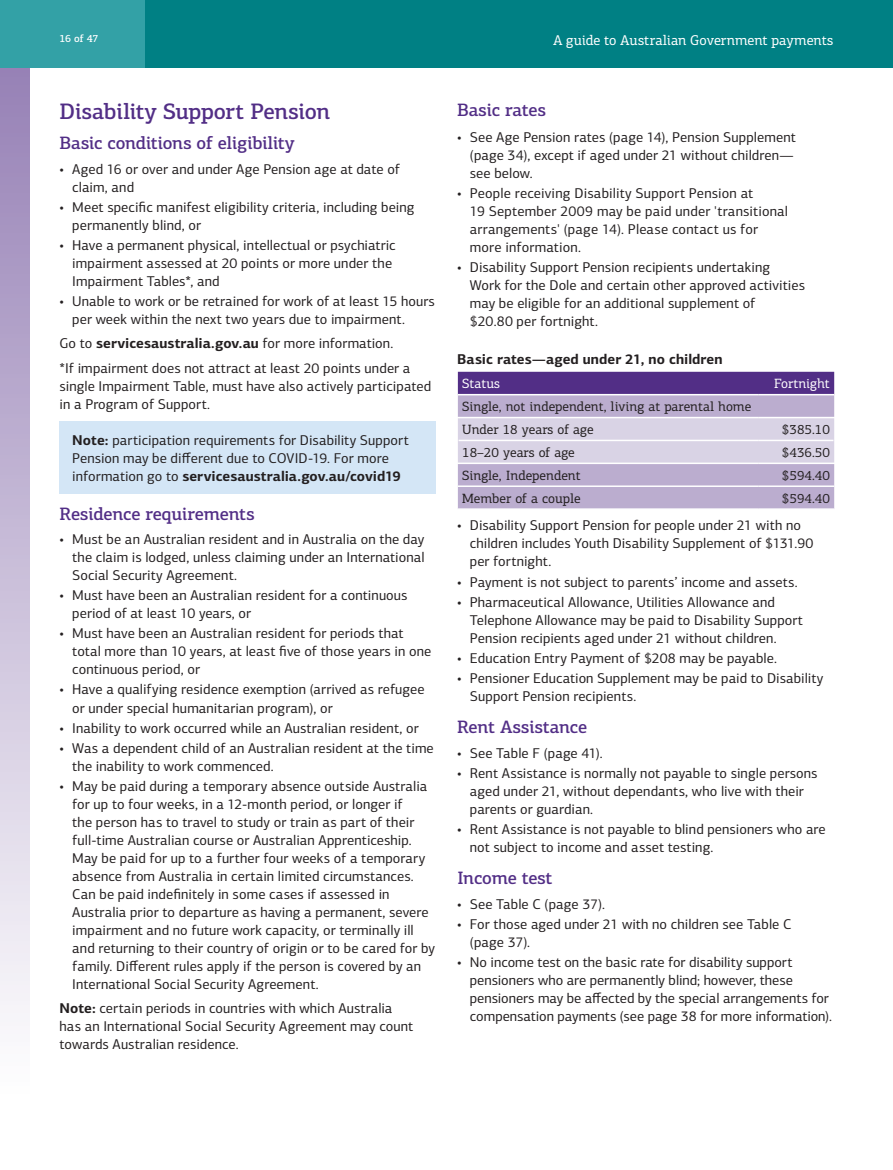
<style>
.page{position:relative;width:893px;height:1170px;background:#fff}
.page>*{position:absolute;margin:0;border:0;box-sizing:border-box;transform-origin:0 0}
.t1{font:500 22.5px "PF Centro Slab Pro";letter-spacing:-.015em;color:#522e86}
.t2{font:500 18px "PF Centro Slab Pro";letter-spacing:-.015em;color:#522e86}
.t3{font:14.25px/18px "PF Centro Sans Pro";letter-spacing:.005em;color:#231f20}
.t4{font:14.25px "PF Centro Slab Pro";color:#fff}
.t5{font:700 14.25px "PF Centro Sans Pro";letter-spacing:.005em;color:#231f20}
.t6{font:13.5px/22.8px "PF Centro Slab Pro";color:#231f20}
.t7{font:13.5px "PF Centro Slab Pro";color:#fff}
.t8{font:500 10.5px "PF Centro Slab Pro";color:#fff}
.s1{font-weight:700}
</style>
<div class="page">
<div style="left:0;top:0;width:893px;height:68px;background:#008084"></div>
<div style="left:0;top:0;width:145px;height:68px;background:#33a1a6"></div>
<div style="left:0;top:68px;width:30px;height:1025px;background:linear-gradient(to bottom,#9781b6,#fefefe)"></div>
<div style="left:60px;top:421px;width:376px;height:72px;background:#d4e6f6"></div>
<div style="left:458px;top:372px;width:376px;height:22px;background:#522e86"></div>
<div style="left:458px;top:395px;width:376px;height:113px;background:#bbadcf"></div>
<div style="left:458px;top:418px;width:376px;height:44px;background:#d9d3e5"></div>
<hr style="left:458px;top:485px;width:300px;height:2px;background:#fff">
<hr style="left:758px;top:485px;width:76px;height:2px;background:#fff">
<hr style="left:459px;top:439px;width:299px;height:2px;background:#fff">
<hr style="left:758px;top:439px;width:75px;height:2px;background:#fff">
<hr style="left:457px;top:417px;width:301px;height:1px;background:#fff">
<hr style="left:758px;top:417px;width:77px;height:1px;background:#fff">
<hr style="left:457px;top:462px;width:301px;height:2px;background:#fff">
<hr style="left:758px;top:462px;width:77px;height:2px;background:#fff">
<p class="t8" style="left:60px;top:32px;width:41px">16 of 47</p>
<p class="t4" style="left:553px;top:31px;width:282px">A guide to Australian Government payments</p>
<h1 class="t1" style="left:60px;top:97px;width:272px">Disability Support Pension</h1>
<p class="t2" style="left:60px;top:132px;width:237px">Basic conditions of eligibility</p>
<p class="t3" style="left:72px;top:160px;width:329px;text-indent:-13px">• Aged 16 or over and under Age Pension age at date of claim, and</p>
<p class="t3" style="left:72px;top:198px;width:344px;text-indent:-13px">• Meet specific manifest eligibility criteria, including being permanently blind, or</p>
<p class="t3" style="left:72px;top:236px;width:325px;text-indent:-13px">• Have a permanent physical, intellectual or psychiatric impairment assessed at 20 points or more under the<br>Impairment Tables*, and</p>
<p class="t3" style="left:72px;top:292px;width:364px;text-indent:-13px">• Unable to work or be retrained for work of at least 15 hours per week within the next two years due to impairment.</p>
<p class="t3" style="left:60px;top:331px;width:352px;line-height:24.5px">Go to <span class="s1">servicesaustralia.gov.au</span> for more information. *If impairment does not attract at least 20 points under a</p>
<p class="t3" style="left:60px;top:377px;width:373px">single Impairment Table, must have also actively participated in a Program of Support.</p>
<p class="t3" style="left:72px;top:431px;width:338px"><span class="s1">Note:</span> participation requirements for Disability Support<br>Pension may be different due to COVID-19. For more information go to <span class="s1">servicesaustralia.gov.au/covid19</span></p>
<p class="t2" style="left:60px;top:502px;width:197px">Residence requirements</p>
<p class="t3" style="left:72px;top:530px;width:354px;text-align:justify;text-indent:-13px">• Must be an Australian resident and in Australia on the day the claim is lodged, unless claiming under an International Social Security Agreement.</p>
<p class="t3" style="left:72px;top:586px;width:337px;text-indent:-13px">• Must have been an Australian resident for a continuous period of at least 10 years, or</p>
<p class="t3" style="left:72px;top:624px;width:361px;text-indent:-13px">• Must have been an Australian resident for periods that total more than 10 years, at least five of those years in one continuous period, or</p>
<p class="t3" style="left:72px;top:680px;width:354px;text-indent:-13px">• Have a qualifying residence exemption (arrived as refugee or under special humanitarian program), or</p>
<p class="t3" style="left:60px;top:718px;width:361px">• Inability to work occurred while an Australian resident, or</p>
<p class="t3" style="left:72px;top:738px;width:363px;text-indent:-13px">• Was a dependent child of an Australian resident at the time the inability to work commenced.</p>
<p class="t3" style="left:72px;top:777px;width:364px;text-indent:-13px">• May be paid during a temporary absence outside Australia for up to four weeks, in a 12-month period, or longer if<br>the person has to travel to study or train as part of their full-time Australian course or Australian Apprenticeship.<br>May be paid for up to a further four weeks of a temporary absence from Australia in certain limited circumstances.<br>Can be paid indefinitely in some cases if assessed in Australia prior to departure as having a permanent, severe impairment and no future work capacity, or terminally ill and returning to their country of origin or to be cared for by family. Different rules apply if the person is covered by an International Social Security Agreement.</p>
<p class="t3" style="left:60px;top:999px;width:355px"><span class="s1">Note:</span> certain periods in countries with which Australia has an International Social Security Agreement may count towards Australian residence.</p>
<p class="t2" style="left:457px;top:98px;width:90px">Basic rates</p>
<p class="t3" style="left:470px;top:128px;width:328px;text-indent:-13px">• See Age Pension rates (page 14), Pension Supplement (page 34), except if aged under 21 without children— see below.</p>
<p class="t3" style="left:470px;top:184px;width:320px;text-indent:-13px">• People receiving Disability Support Pension at<br>19 September 2009 may be paid under 'transitional arrangements' (page 14). Please contact us for more information.</p>
<p class="t3" style="left:470px;top:258px;width:337px;text-indent:-13px">• Disability Support Pension recipients undertaking<br>Work for the Dole and certain other approved activities may be eligible for an additional supplement of<br>$20.80 per fortnight.</p>
<p class="t5" style="left:457px;top:350px;width:267px">Basic rates—aged under 21, no children</p>
<p class="t7" style="left:462px;top:375px;width:39px">Status</p>
<p class="t7" style="left:774px;top:375px;width:57px">Fortnight</p>
<p class="t6" style="left:462px;top:395px;width:291px">Single, not independent, living at parental home<br>Under 18 years of age</p>
<p class="t6" style="left:782px;top:418px;width:50px">$385.10</p>
<p class="t6" style="left:462px;top:441px;width:114px">18–20 years of age</p>
<p class="t6" style="left:782px;top:441px;width:50px">$436.50</p>
<p class="t6" style="left:462px;top:463px;width:120px">Single, Independent</p>
<p class="t6" style="left:782px;top:463px;width:50px">$594.40</p>
<p class="t6" style="left:462px;top:486px;width:120px">Member of a couple</p>
<p class="t6" style="left:782px;top:486px;width:50px">$594.40</p>
<p class="t3" style="left:470px;top:516px;width:345px;text-indent:-13px">• Disability Support Pension for people under 21 with no children includes Youth Disability Supplement of $131.90 per fortnight.</p>
<p class="t3" style="left:457px;top:572px;width:342px">• Payment is not subject to parents’ income and assets.</p>
<p class="t3" style="left:470px;top:592px;width:335px;text-indent:-13px">• Pharmaceutical Allowance, Utilities Allowance and<br>Telephone Allowance may be paid to Disability Support<br>Pension recipients aged under 21 without children.</p>
<p class="t3" style="left:457px;top:649px;width:321px">• Education Entry Payment of $208 may be payable.</p>
<p class="t3" style="left:470px;top:669px;width:355px;text-indent:-13px">• Pensioner Education Supplement may be paid to Disability<br>Support Pension recipients.</p>
<p class="t2" style="left:457px;top:715px;width:132px">Rent Assistance</p>
<p class="t3" style="left:457px;top:743px;width:147px">• See Table F (page 41).</p>
<p class="t3" style="left:470px;top:763px;width:349px;text-indent:-13px">• Rent Assistance is normally not payable to single persons aged under 21, without dependants, who live with their parents or guardian.</p>
<p class="t3" style="left:470px;top:820px;width:357px;text-indent:-13px">• Rent Assistance is not payable to blind pensioners who are not subject to income and asset testing.</p>
<p class="t2" style="left:457px;top:866px;width:97px">Income test</p>
<p class="t3" style="left:457px;top:894px;width:149px">• See Table C (page 37).</p>
<p class="t3" style="left:470px;top:914px;width:323px;text-indent:-13px">• For those aged under 21 with no children see Table C (page 37).</p>
<p class="t3" style="left:470px;top:952px;width:364px;text-indent:-13px">• No income test on the basic rate for disability support pensioners who are permanently blind; however, these pensioners may be affected by the special arrangements for compensation payments (see page 38 for more information).</p>
</div>
